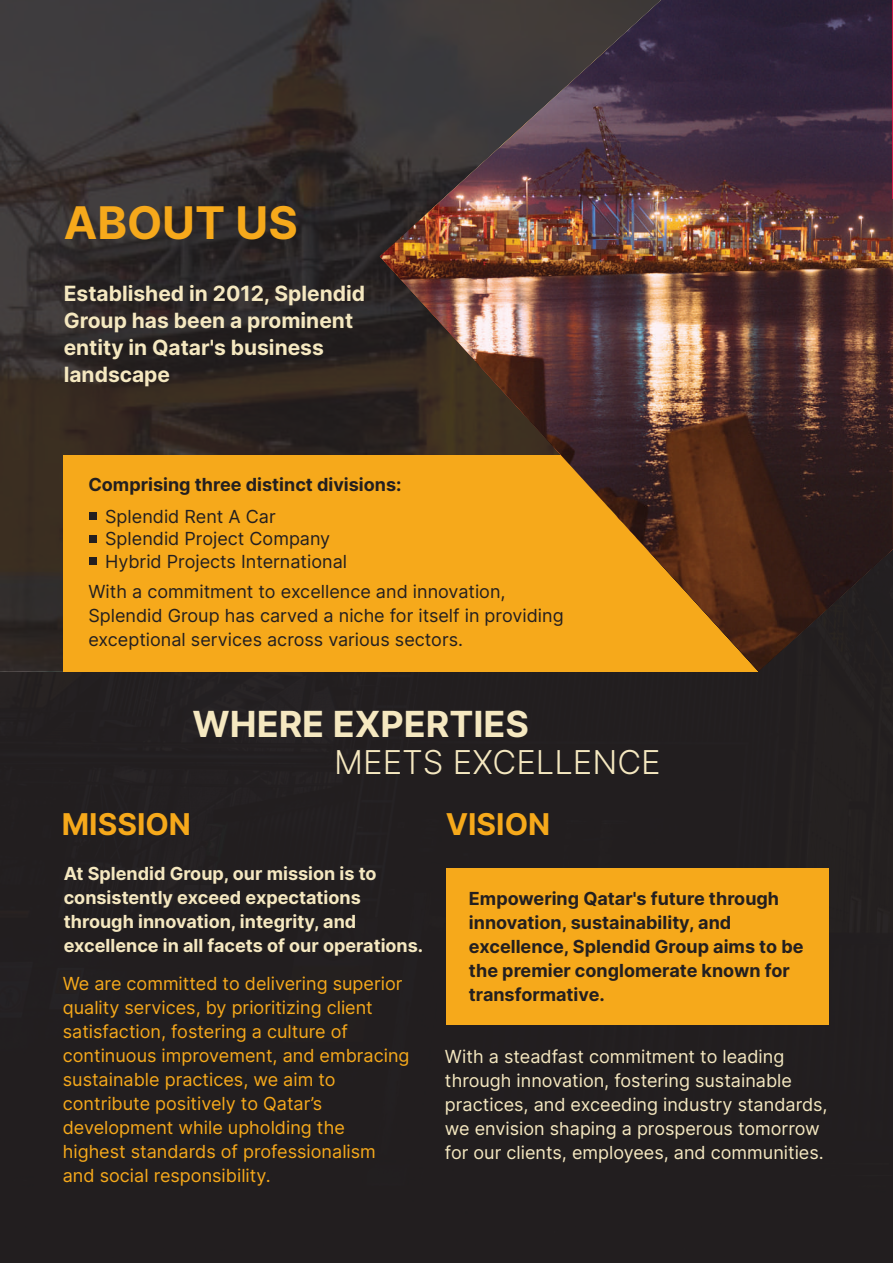
<style>
.page{position:relative;width:893px;height:1263px;background:#231f20}
.page>*{position:absolute;margin:0;border:0;box-sizing:border-box;transform-origin:0 0}
.t1{font:700 45px "Inter";color:#f6a91b}
.t2{font:700 36px "Inter";color:#f5e8c0}
.t3{font:300 32.85px "Inter";color:#f5e8c0}
.t4{font:700 30px "Inter";color:#f6a91b}
.t5{font:700 21px/27px "Inter";color:#f5e8c0}
.t6{font:18px/24px "Inter";color:#f6a91b}
.t7{font:18px/22.5px "Inter";color:#231f20}
.t8{font:18px/24px "Inter";color:#f5e8c0}
.t9{font:700 18px/24px "Inter";color:#231f20}
.t10{font:700 18px/24px "Inter";color:#f5e8c0}
</style>
<div class="page">
<div style="left:446px;top:868px;width:383px;height:157px;background:#f6a91b"></div>
<svg style="left:0;top:0;width:380px;height:672px"></svg>
<div style="left:64px;top:455px;width:694px;height:217px;background:#f6a91b"></div>
<img style="left:380px;top:0;width:513px;height:671px">
<hr style="left:892px;top:0;width:1px;height:199px;background:#ed194d">
<div style="left:89px;top:512px;width:8px;height:8px;background:#231f20"></div>
<div style="left:89px;top:535px;width:8px;height:8px;background:#231f20"></div>
<div style="left:89px;top:557px;width:8px;height:8px;background:#231f20"></div>
<h1 class="t1" style="left:64px;top:189px;width:236px">ABOUT US</h1>
<p class="t5" style="left:64px;top:279px;width:303px">Established in 2012, Splendid<br>Group has been a prominent entity in Qatar's business landscape</p>
<p class="t9" style="left:88px;top:472px;width:315px">Comprising three distinct divisions:</p>
<p class="t7" style="left:105px;top:505px;width:244px">Splendid Rent A Car<br>Splendid Project Company<br>Hybrid Projects International</p>
<p class="t7" style="left:88px;top:579px;width:477px;line-height:24px">With a commitment to excellence and innovation,<br>Splendid Group has carved a niche for itself in providing exceptional services across various sectors.</p>
<h2 class="t2" style="left:193px;top:697px;width:338px">WHERE EXPERTIES</h2>
<h3 class="t3" style="left:334px;top:739px;width:328px">MEETS EXCELLENCE</h3>
<h3 class="t4" style="left:62px;top:802px;width:131px">MISSION</h3>
<p class="t10" style="left:64px;top:861px;width:361px">At Splendid Group, our mission is to consistently exceed expectations through innovation, integrity, and excellence in all facets of our operations.</p>
<p class="t6" style="left:63px;top:971px;width:348px">We are committed to delivering superior quality services, by prioritizing client satisfaction, fostering a culture of continuous improvement, and embracing sustainable practices, we aim to contribute positively to Qatar’s development while upholding the highest standards of professionalism and social responsibility.</p>
<h3 class="t4" style="left:446px;top:802px;width:106px">VISION</h3>
<p class="t9" style="left:469px;top:886px;width:336px">Empowering Qatar's future through innovation, sustainability, and excellence, Splendid Group aims to be the premier conglomerate known for transformative.</p>
<p class="t8" style="left:445px;top:1044px;width:384px">With a steadfast commitment to leading through innovation, fostering sustainable practices, and exceeding industry standards, we envision shaping a prosperous tomorrow for our clients, employees, and communities.</p>
</div>
